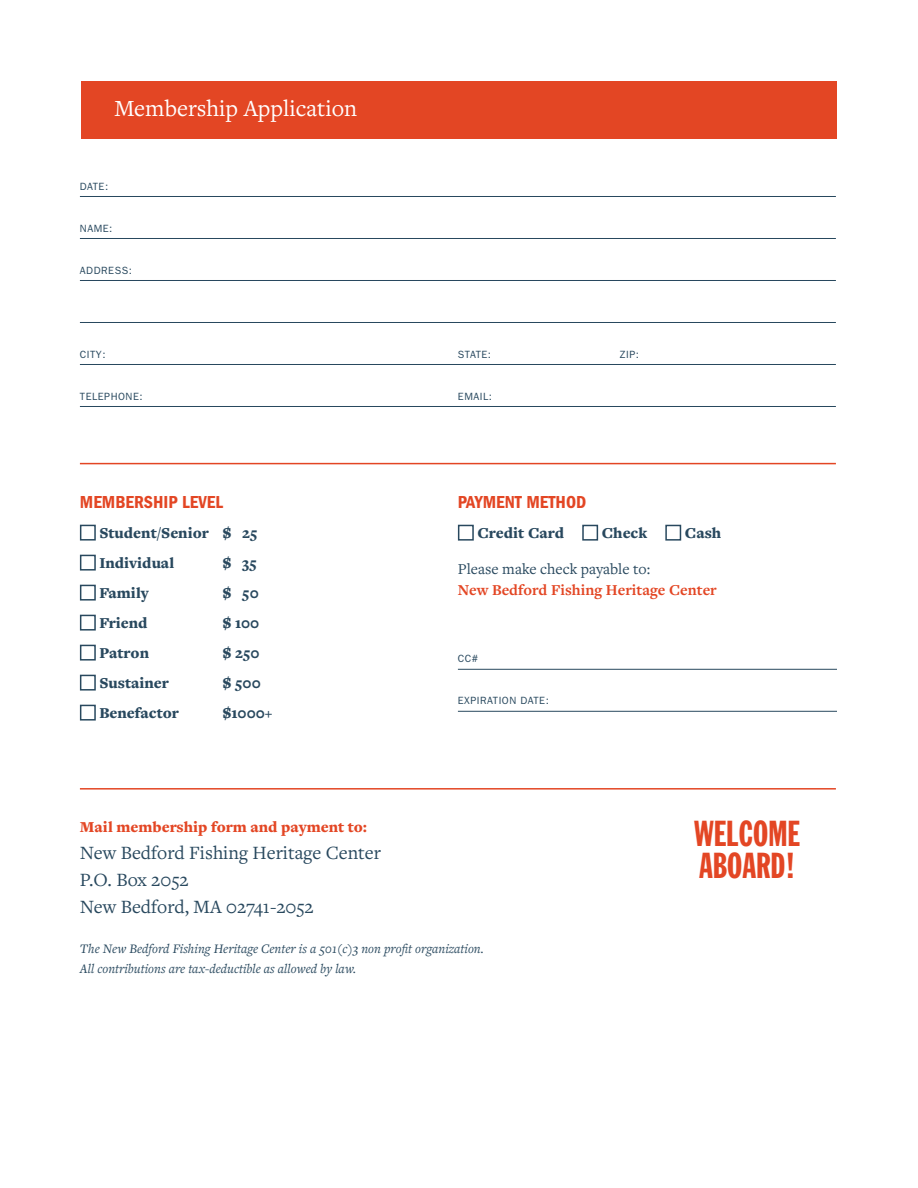
<style>
.page{position:relative;width:918px;height:1188px;background:#fff}
.page>*{position:absolute;margin:0;border:0;box-sizing:border-box;transform-origin:0 0}
.t1{font:35.55px/31.5px "Franklin Gothic Extra Cond";color:#e34624}
.t2{font:24px "Freight Text Pro";color:#fff}
.t3{font:19.5px/27px "Freight Text Pro";color:#28485e}
.t4{font:600 condensed 18px "Franklin Gothic";color:#e34624}
.t5{font:900 15.75px/30px "Freight Text Pro";color:#28485e}
.t6{font:900 15.75px "Freight Text Pro";color:#e34624}
.t7{font:700 15.75px "Freight Text Pro";color:#e34624}
.t8{font:15.75px "Freight Text Pro";color:#28485e}
.t9{font:italic 13.5px/19.5px "Freight Text Pro";color:#28485e}
.t10{font:10.5px "Franklin Gothic";letter-spacing:.05em;color:#28485e}
</style>
<div class="page">
<div style="left:81px;top:81px;width:756px;height:57px;background:#e34624"></div>
<hr style="left:80px;top:196px;width:756px;height:1px;background:#28485e">
<hr style="left:80px;top:238px;width:756px;height:1px;background:#28485e">
<hr style="left:80px;top:280px;width:756px;height:1px;background:#28485e">
<hr style="left:80px;top:322px;width:756px;height:1px;background:#28485e">
<hr style="left:80px;top:364px;width:756px;height:1px;background:#28485e">
<hr style="left:80px;top:406px;width:756px;height:1px;background:#28485e">
<hr style="left:80px;top:463px;width:756px;height:1px;background:#e34624">
<div style="left:80px;top:525px;width:16px;height:16px;border:2px solid #28485e"></div>
<div style="left:80px;top:555px;width:16px;height:16px;border:2px solid #28485e"></div>
<div style="left:80px;top:585px;width:16px;height:16px;border:2px solid #28485e"></div>
<div style="left:80px;top:615px;width:16px;height:16px;border:2px solid #28485e"></div>
<div style="left:80px;top:645px;width:16px;height:16px;border:2px solid #28485e"></div>
<div style="left:80px;top:675px;width:16px;height:16px;border:2px solid #28485e"></div>
<div style="left:80px;top:705px;width:16px;height:16px;border:2px solid #28485e"></div>
<hr style="left:80px;top:788px;width:756px;height:2px;background:#e34624">
<div style="left:458px;top:525px;width:16px;height:16px;border:2px solid #28485e"></div>
<div style="left:582px;top:525px;width:16px;height:16px;border:2px solid #28485e"></div>
<div style="left:665px;top:525px;width:16px;height:16px;border:2px solid #28485e"></div>
<hr style="left:458px;top:669px;width:379px;height:1px;background:#28485e">
<hr style="left:458px;top:711px;width:379px;height:1px;background:#28485e">
<h2 class="t2" style="left:114px;top:92px;width:244px">Membership Application</h2>
<p class="t10" style="left:80px;top:180px;width:30px">DATE:</p>
<p class="t10" style="left:80px;top:222px;width:34px">NAME:</p>
<p class="t10" style="left:80px;top:264px;width:53px">ADDRESS:</p>
<p class="t10" style="left:80px;top:348px;width:27px">CITY:</p>
<p class="t10" style="left:458px;top:348px;width:35px">STATE:</p>
<p class="t10" style="left:620px;top:348px;width:21px">ZIP:</p>
<p class="t10" style="left:80px;top:390px;width:64px">TELEPHONE:</p>
<p class="t10" style="left:458px;top:390px;width:36px">EMAIL:</p>
<h3 class="t4" style="left:80px;top:491px;width:145px">MEMBERSHIP LEVEL</h3>
<p class="t5" style="left:99px;top:517px;width:160px">Student/Senior $ 25<br>Individual</p>
<p class="t5" style="left:222px;top:547px;width:36px">$ 35</p>
<p class="t5" style="left:99px;top:577px;width:51px">Family</p>
<p class="t5" style="left:222px;top:577px;width:38px">$ 50</p>
<p class="t5" style="left:99px;top:607px;width:50px">Friend</p>
<p class="t5" style="left:222px;top:607px;width:39px">$ 100</p>
<p class="t5" style="left:99px;top:637px;width:51px">Patron</p>
<p class="t5" style="left:222px;top:637px;width:39px">$ 250</p>
<p class="t5" style="left:99px;top:667px;width:71px">Sustainer</p>
<p class="t5" style="left:222px;top:667px;width:40px">$ 500</p>
<p class="t5" style="left:99px;top:697px;width:81px">Benefactor</p>
<p class="t5" style="left:222px;top:697px;width:52px">$1000+</p>
<h3 class="t4" style="left:458px;top:491px;width:130px">PAYMENT METHOD</h3>
<p class="t5" style="left:477px;top:517px;width:88px">Credit Card</p>
<p class="t5" style="left:602px;top:517px;width:47px">Check</p>
<p class="t5" style="left:685px;top:517px;width:38px">Cash</p>
<p class="t8" style="left:458px;top:558px;width:194px">Please make check payable to:</p>
<p class="t7" style="left:458px;top:579px;width:260px">New Bedford Fishing Heritage Center</p>
<p class="t10" style="left:458px;top:653px;width:22px">CC#</p>
<p class="t10" style="left:458px;top:695px;width:92px">EXPIRATION DATE:</p>
<p class="t6" style="left:80px;top:816px;width:288px">Mail membership form and payment to:</p>
<h3 class="t3" style="left:80px;top:838px;width:303px">New Bedford Fishing Heritage Center<br>P.O. Box 2052<br>New Bedford, MA 02741-2052</h3>
<p class="t9" style="left:80px;top:938px;width:405px">The New Bedford Fishing Heritage Center is a 501(c)3 non profit organization.<br>All contributions are tax-deductible as allowed by law.</p>
<h1 class="t1" style="left:694px;top:819px;width:107px">WELCOME<br>ABOARD!</h1>
</div>
